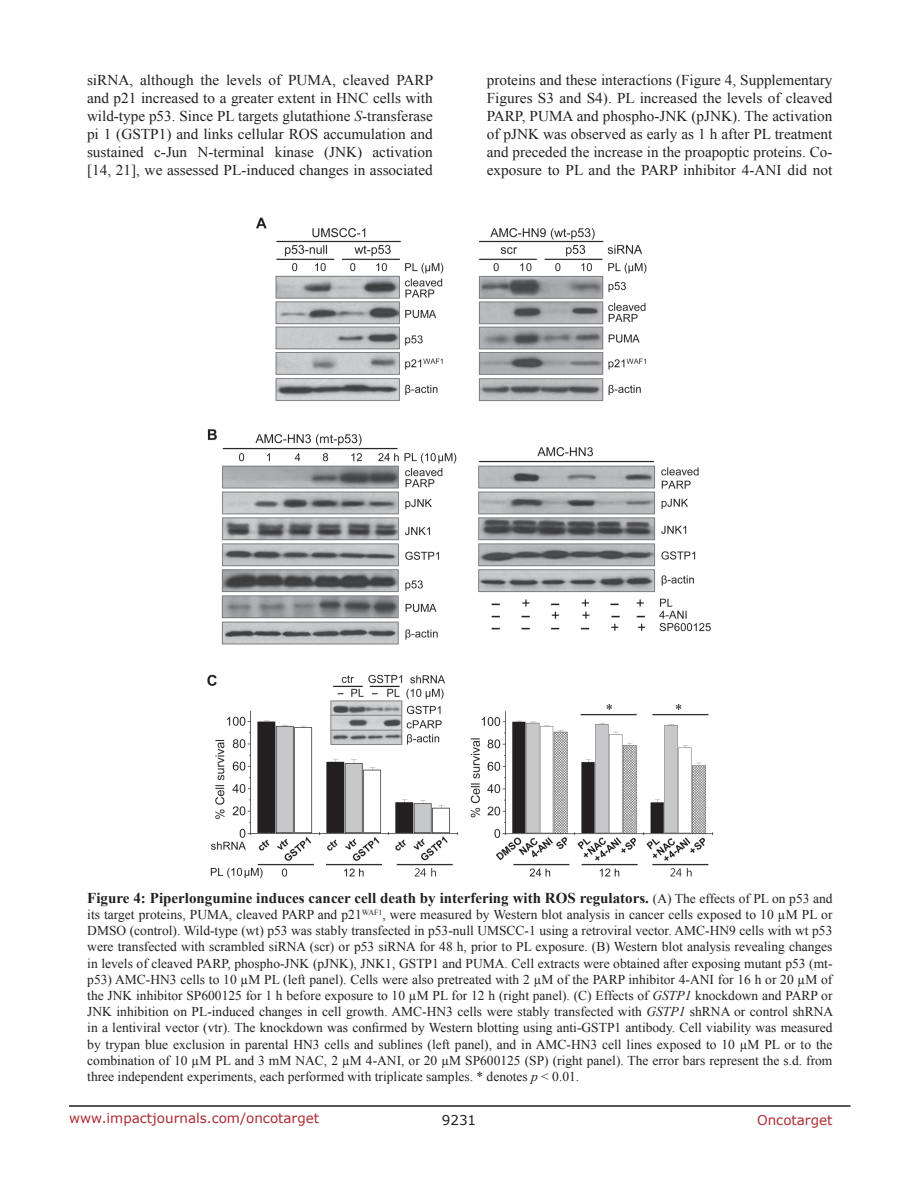
<style>
.page{position:relative;width:918px;height:1188px;background:#fff}
.page>*{position:absolute;margin:0;border:0;box-sizing:border-box;transform-origin:0 0}
.BodyText{font:15px/18px "Times New Roman";color:#221f22;text-align:justify}
.FigureText{font:700 15px "Times New Roman";color:#221f22}
.FigureText-2{font:13.5px/16.2px "Times New Roman";color:#221f22;text-align:justify}
.t1{font:13.5px "Verdana";color:#ac2b31}
.t2{font:13.5px "Verdana";color:#221f22}
.s1{font-style:italic}
.s2{font-weight:400;font-size:13.5px}
</style>
<div class="page">
<hr style="left:69px;top:1105px;width:781px;height:2px;background:#231f20">
<img style="left:207px;top:217px;width:507px;height:662px">
<p class="BodyText" style="left:87px;top:71px;width:348px">siRNA, although the levels of PUMA, cleaved PARP and p21 increased to a greater extent in HNC cells with wild-type p53. Since PL targets glutathione <span class="s1">S</span>-transferase pi 1 (GSTP1) and links cellular ROS accumulation and sustained c-Jun N-terminal kinase (JNK) activation [14, 21], we assessed PL-induced changes in associated</p>
<p class="BodyText" style="left:487px;top:71px;width:347px">proteins and these interactions (Figure 4, Supplementary Figures S3 and S4). PL increased the levels of cleaved PARP, PUMA and phospho-JNK (pJNK). The activation of pJNK was observed as early as 1 h after PL treatment and preceded the increase in the proapoptic proteins. Co&shy;exposure to PL and the PARP inhibitor 4-ANI did not</p>
<p class="FigureText" style="left:87px;top:887px;width:747px">Figure 4: Piperlongumine induces cancer cell death by interfering with ROS regulators. <span class="s2">(A) The effects of PL on p53 and</span></p>
<p class="FigureText-2" style="left:87px;top:906px;width:747px">its target proteins, PUMA, cleaved PARP and p21<sup>WAF1</sup>, were measured by Western blot analysis in cancer cells exposed to 10 µM PL or DMSO (control). Wild-type (wt) p53 was stably transfected in p53-null UMSCC-1 using a retroviral vector. AMC-HN9 cells with wt p53 were transfected with scrambled siRNA (scr) or p53 siRNA for 48 h, prior to PL exposure. (B) Western blot analysis revealing changes in levels of cleaved PARP, phospho-JNK (pJNK), JNK1, GSTP1 and PUMA. Cell extracts were obtained after exposing mutant p53 (mt&shy;p53) AMC-HN3 cells to 10 µM PL (left panel). Cells were also pretreated with 2 µM of the PARP inhibitor 4-ANI for 16 h or 20 µM of the JNK inhibitor SP600125 for 1 h before exposure to 10 µM PL for 12 h (right panel). (C) Effects of <span class="s1">GSTP1</span> knockdown and PARP or JNK inhibition on PL-induced changes in cell growth. AMC-HN3 cells were stably transfected with <span class="s1">GSTP1</span> shRNA or control shRNA in a lentiviral vector (vtr). The knockdown was confirmed by Western blotting using anti-GSTP1 antibody. Cell viability was measured by trypan blue exclusion in parental HN3 cells and sublines (left panel), and in AMC-HN3 cell lines exposed to 10 µM PL or to the combination of 10 µM PL and 3 mM NAC, 2 µM 4-ANI, or 20 µM SP600125 (SP) (right panel). The error bars represent the s.d. from three independent experiments, each performed with triplicate samples. * denotes <span class="s1">p</span> &lt; 0.01.</p>
<p class="t1" style="left:69px;top:1109px;width:252px">www.impactjournals.com/oncotarget</p>
<p class="t2" style="left:442px;top:1111px;width:36px">9231</p>
<p class="t1" style="left:757px;top:1111px;width:77px">Oncotarget</p>
</div>
